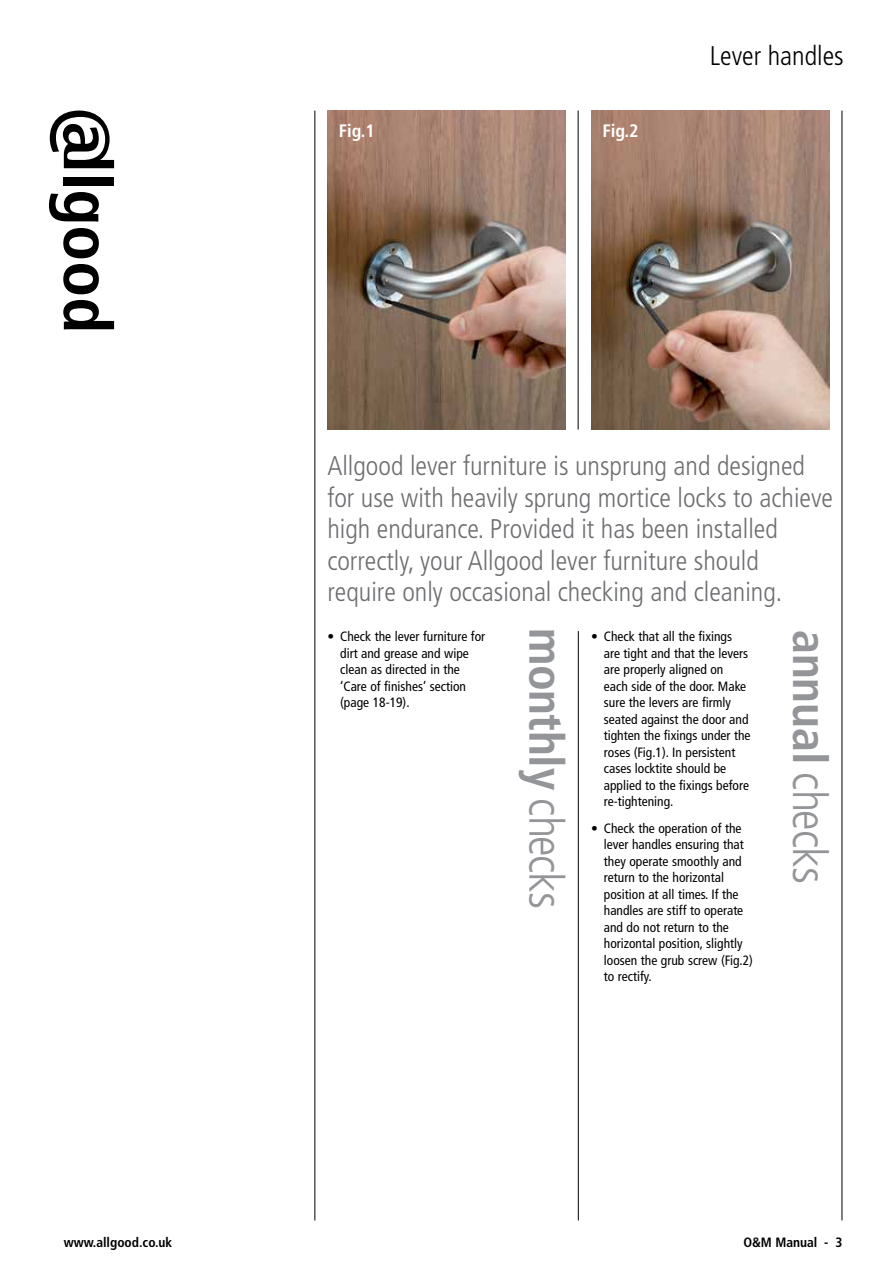
<style>
.page{position:relative;width:893px;height:1263px;background:#fff}
.page>*{position:absolute;margin:0;border:0;box-sizing:border-box;transform-origin:0 0}
.t1{font:700 condensed 48px "Frutiger";letter-spacing:-.02em;color:#939598}
.t2{font:700 condensed 48px "Frutiger";color:#939598}
.t3{font:300 condensed 27px/31.5px "Frutiger";color:#6d6e71}
.t4{font:300 condensed 27px "Frutiger";color:#000}
.t5{font:700 condensed 18px "Frutiger";color:#fff}
.t6{font:condensed 13.5px/16.5px "Frutiger";color:#000}
.t7{font:700 condensed 13.5px "Frutiger";color:#000}
.s1{font-weight:300}
.s2{font-family:"Frutiger LT Std"}
</style>
<div class="page">
<hr style="left:315px;top:111px;width:1px;height:1109px;background:#000">
<hr style="left:578px;top:111px;width:1px;height:318px;background:#000">
<hr style="left:842px;top:111px;width:1px;height:1109px;background:#000">
<img style="left:327px;top:111px;width:239px;height:318px">
<img style="left:591px;top:111px;width:238px;height:318px">
<hr style="left:578px;top:631px;width:1px;height:589px;background:#000">
<div style="left:64px;top:177px;width:50px;height:8px;background:#000"></div>
<svg style="left:49px;top:192px;width:50px;height:30px"></svg>
<svg style="left:63px;top:228px;width:36px;height:30px"></svg>
<svg style="left:63px;top:264px;width:36px;height:30px"></svg>
<svg style="left:63px;top:300px;width:51px;height:29px"></svg>
<svg style="left:50px;top:111px;width:64px;height:57px"></svg>
<h3 class="t5" style="left:339px;top:120px;width:38px">Fig.1</h3>
<h3 class="t5" style="left:603px;top:120px;width:38px">Fig.2</h3>
<h2 class="t4" style="left:710px;top:41px;width:136px">Lever handles</h2>
<p class="t3" style="left:327px;top:451px;width:507px">Allgood lever furniture is unsprung and designed for use with heavily sprung mortice locks to achieve high endurance. Provided it has been installed correctly, your Allgood lever furniture should require only occasional checking and cleaning.</p>
<p class="t6" style="left:340px;top:628px;width:146px;text-indent:-13px"><span class="s1">•</span> Check the lever furniture for dirt and grease and wipe clean as directed in the ‘Care of finishes’ section (page 18-19).</p>
<p class="t6" style="left:604px;top:628px;width:148px;text-indent:-13px">• Check that all the fixings are tight and that the levers are properly aligned on each side of the door. Make sure the levers are firmly seated against the door and tighten the fixings under the roses (Fig.1). In persistent cases locktite should be applied to the fixings before re-tightening.</p>
<p class="t6" style="left:604px;top:820px;width:151px;text-indent:-13px">• Check the operation of the lever handles ensuring that they operate smoothly and return to the horizontal position at all times. If the handles are stiff to operate and do not return to the horizontal position, slightly loosen the grub screw (Fig.2) to rectify.</p>
<h1 class="t1" style="left:575px;top:628px;width:282px;rotate:90deg">monthly <span class="s1">checks</span></h1>
<h1 class="t2" style="left:838px;top:629px;width:256px;rotate:90deg">annual <span class="s1">checks</span></h1>
<p class="t7" style="left:64px;top:1234px;width:110px">www.allgood.co.uk</p>
<p class="t7" style="left:743px;top:1234px;width:101px">O&amp;M Manual <span class="s2">- 3</span></p>
</div>
